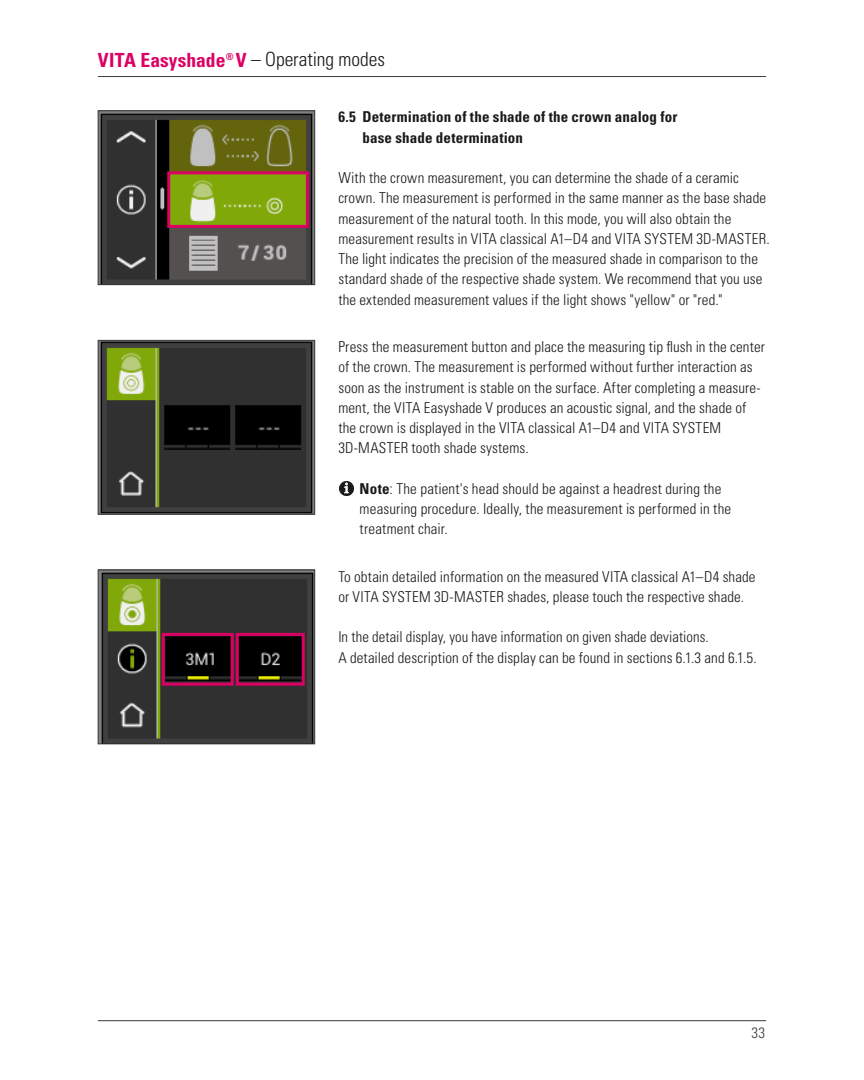
<style>
.page{position:relative;width:864px;height:1080px;background:#fff}
.page>*{position:absolute;margin:0;border:0;box-sizing:border-box;transform-origin:0 0}
.t1{font:300 condensed 19.5px "Univers LT";color:#1a1a1a}
.t2{font:300 condensed 15px/20.2px "Univers LT";letter-spacing:.005em;color:#1a1a1a}
.t3{font:700 condensed 15px/20.2px "Univers LT";letter-spacing:.01em;color:#1a1a1a}
.t4{font:300 condensed 15px "Univers LT";color:#3b3b3a}
.s1{font-weight:700;color:#dd0064}
.s2{font-weight:700}
</style>
<div class="page">
<hr style="left:98px;top:76px;width:667px;height:1px;background:#3b3b3a">
<hr style="left:98px;top:1020px;width:667px;height:1px;background:#3b3b3a">
<img style="left:100px;top:572px;width:213px;height:170px">
<div style="left:98px;top:570px;width:217px;height:174px;border:1px solid #3b3b3a"></div>
<div style="left:236px;top:633px;width:68px;height:53px;border:3px solid #dd0064"></div>
<img style="left:100px;top:113px;width:213px;height:170px">
<div style="left:98px;top:111px;width:217px;height:174px;border:1px solid #3b3b3a"></div>
<img style="left:100px;top:342px;width:213px;height:170px">
<div style="left:98px;top:340px;width:217px;height:174px;border:1px solid #3b3b3a"></div>
<div style="left:167px;top:171px;width:142px;height:57px;border:3px solid #dd0064"></div>
<div style="left:162px;top:633px;width:71px;height:53px;border:3px solid #dd0064"></div>
<img style="left:339px;top:481px;width:14px;height:14px">
<h1 class="t1" style="left:98px;top:48px;width:288px"><span class="s1">VITA Easyshade</span><sup>®</sup> <span class="s1">V</span> – Operating modes</h1>
<p class="t3" style="left:362px;top:107px;width:316px;text-indent:-24px">6.5 Determination of the shade of the crown analog for base shade determination</p>
<p class="t2" style="left:338px;top:168px;width:432px">With the crown measurement, you can determine the shade of a ceramic crown. The measurement is performed in the same manner as the base shade measurement of the natural tooth. In this mode, you will also obtain the measurement results in VITA classical A1–D4 and VITA SYSTEM 3D-MASTER.<br>The light indicates the precision of the measured shade in comparison to the standard shade of the respective shade system. We recommend that you use the extended measurement values if the light shows "yellow" or "red."</p>
<p class="t2" style="left:338px;top:337px;width:428px">Press the measurement button and place the measuring tip flush in the center of the crown. The measurement is performed without further interaction as soon as the instrument is stable on the surface. After completing a measure&shy;ment, the VITA Easyshade V produces an acoustic signal, and the shade of the crown is displayed in the VITA classical A1–D4 and VITA SYSTEM 3D-MASTER tooth shade systems.</p>
<p class="t2" style="left:359px;top:478px;width:373px"><span class="s2">Note</span>: The patient's head should be against a headrest during the measuring procedure. Ideally, the measurement is performed in the treatment chair.</p>
<p class="t2" style="left:338px;top:566px;width:418px">To obtain detailed information on the measured VITA classical A1–D4 shade or VITA SYSTEM 3D-MASTER shades, please touch the respective shade.</p>
<p class="t2" style="left:338px;top:627px;width:419px">In the detail display, you have information on given shade deviations.<br>A detailed description of the display can be found in sections 6.1.3 and 6.1.5.</p>
<p class="t4" style="left:751px;top:1024px;width:15px">33</p>
</div>
